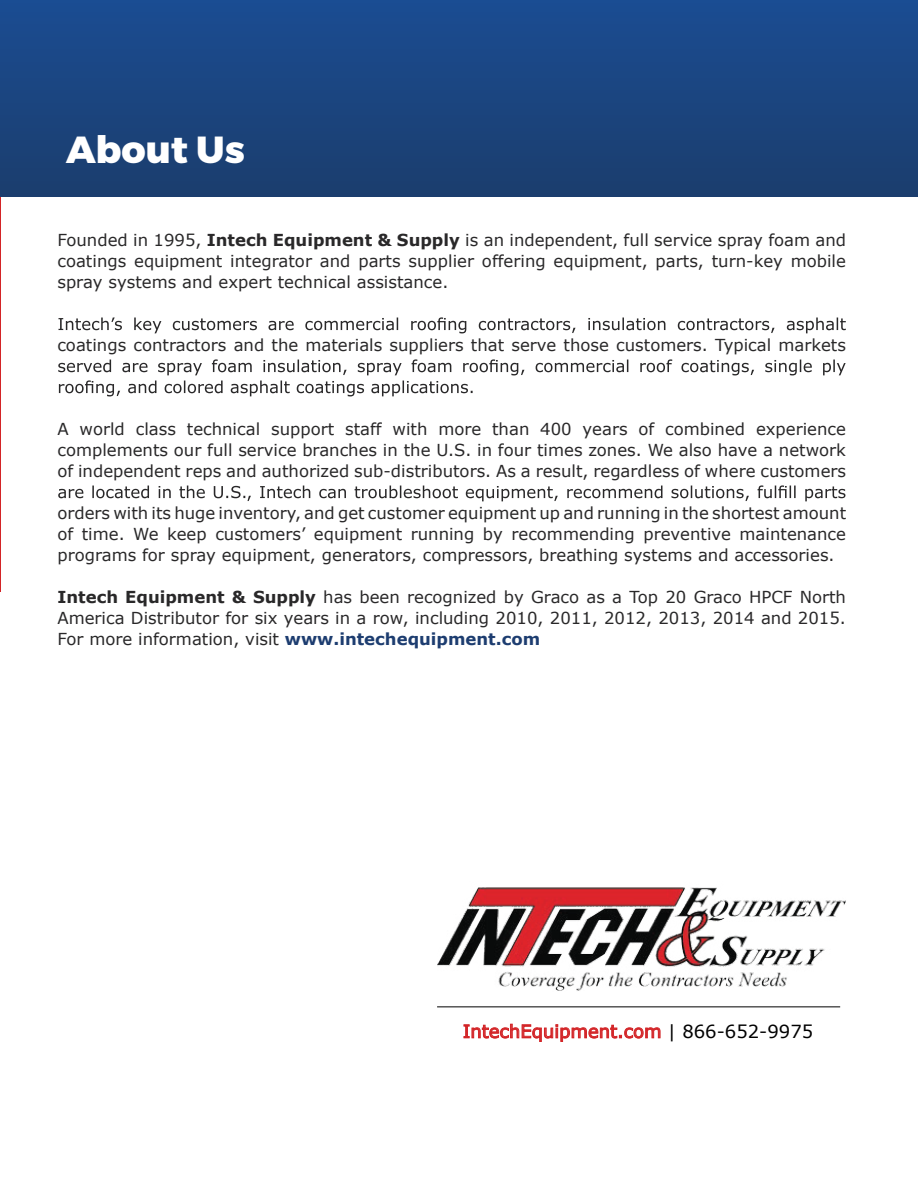
<style>
.page{position:relative;width:918px;height:1188px;background:#fff}
.page>*{position:absolute;margin:0;border:0;box-sizing:border-box;transform-origin:0 0}
.t1{font:800 37.65px "Montserrat";color:#fff}
.t2{font:18px "Verdana";color:#d32427}
.t3{font:16.5px/21px "Verdana";color:#292829;text-align:justify}
.s1{font-weight:700}
.s2{font-weight:700;color:#1d3d70}
.s3{color:#000}
</style>
<div class="page">
<hr style="left:0;top:0;width:1px;height:591px;background:#d32427">
<div style="left:0;top:0;width:918px;height:196px;background:linear-gradient(to bottom,#1b4c92,#1b3d6d)"></div>
<svg style="left:464px;top:1024px;width:196px;height:18px"></svg>
<hr style="left:437px;top:1006px;width:403px;height:1px;background:#000">
<img style="left:437px;top:887px;width:409px;height:104px">
<svg style="left:59px;top:317px;width:787px;height:16px"></svg>
<svg style="left:58px;top:359px;width:788px;height:37px"></svg>
<svg style="left:58px;top:485px;width:787px;height:16px"></svg>
<h1 class="t1" style="left:66px;top:127px;width:180px">About Us</h1>
<p class="t3" style="left:57px;top:229px;width:790px">Founded in 1995, <span class="s1">Intech Equipment &amp; Supply</span> is an independent, full service spray foam and coatings equipment integrator and parts supplier offering equipment, parts, turn-key mobile spray systems and expert technical assistance.</p>
<p class="t3" style="left:57px;top:334px;width:790px">coatings contractors and the materials suppliers that serve those customers. Typical markets</p>
<p class="t3" style="left:57px;top:418px;width:790px">A world class technical support staff with more than 400 years of combined experience complements our full service branches in the U.S. in four times zones. We also have a network of independent reps and authorized sub-distributors. As a result, regardless of where customers</p>
<p class="t3" style="left:57px;top:502px;width:790px">orders with its huge inventory, and get customer equipment up and running in the shortest amount of time. We keep customers’ equipment running by recommending preventive maintenance programs for spray equipment, generators, compressors, breathing systems and accessories.</p>
<p class="t3" style="left:57px;top:586px;width:790px"><span class="s1">Intech Equipment &amp; Supply</span> has been recognized by Graco as a Top 20 Graco HPCF North America Distributor for six years in a row, including 2010, 2011, 2012, 2013, 2014 and 2015.<br>For more information, visit <span class="s2">www.intechequipment.com</span></p>
<p class="t2" style="left:463px;top:1019px;width:352px">IntechEquipment.com <span class="s3">| 866-652-9975</span></p>
</div>
